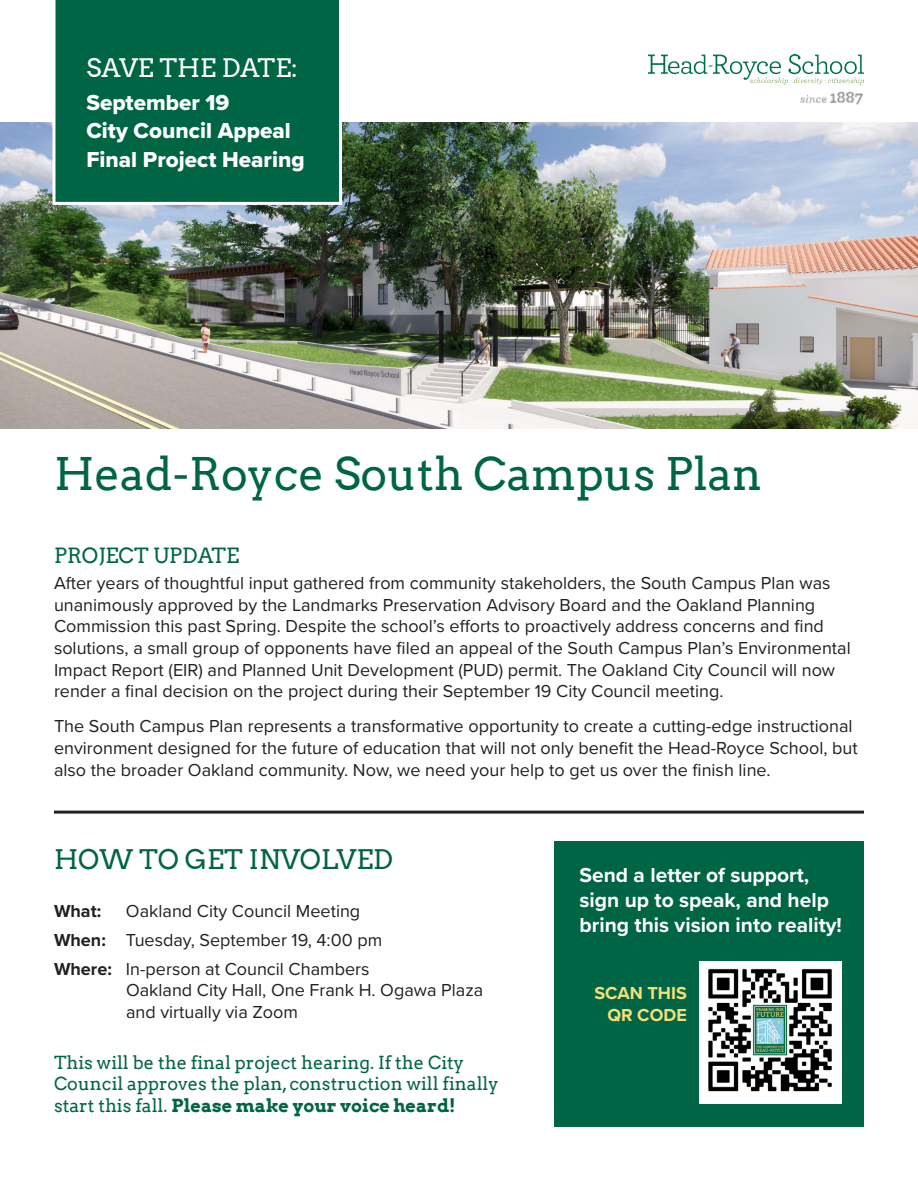
<style>
.page{position:relative;width:918px;height:1188px;background:#fff}
.page>*{position:absolute;margin:0;border:0;box-sizing:border-box;transform-origin:0 0}
.t1{font:45px "Arvo";color:#006544}
.Paragraph_Style_3{font:27px "Arvo";color:#006544}
.t2{font:25.5px "Arvo";color:#fff}
.t3{font:22.5px "Proxima Nova Extrabld";color:#fff}
.t4{font:700 21px/25.2px "Proxima Nova";color:#fff}
.Paragraph_Style_3-2{font:21px "Arvo";color:#006544}
.t5{font:18px/21.6px "Proxima Nova";color:#231f20}
.Paragraph_Style_3-3{font:18px/21.6px "Arvo";color:#006544}
.t6{font:700 18px "Proxima Nova";color:#f6df7a}
.t7{font:700 18px "Proxima Nova";color:#231f20}
.s1{font-weight:700}
</style>
<div class="page">
<div style="left:554px;top:841px;width:310px;height:286px;background:#006544"></div>
<img style="left:648px;top:54px;width:216px;height:50px">
<img style="left:0;top:122px;width:918px;height:306px">
<div style="left:52px;top:0;width:290px;height:205px;background:#006544"></div>
<div style="left:699px;top:961px;width:143px;height:143px;background:#fff"></div>
<img style="left:708px;top:968px;width:124px;height:124px">
<hr style="left:54px;top:811px;width:810px;height:3px;background:#231f20">
<p class="t2" style="left:86px;top:52px;width:213px">SAVE THE DATE:</p>
<p class="t3" style="left:86px;top:86px;width:145px">September 19</p>
<p class="t3" style="left:86px;top:114px;width:206px">City Council Appeal</p>
<p class="t3" style="left:86px;top:143px;width:220px">Final Project Hearing</p>
<p class="t1" style="left:54px;top:447px;width:710px">Head-Royce South Campus Plan</p>
<p class="Paragraph_Style_3-2" style="left:54px;top:543px;width:187px">PROJECT UPDATE</p>
<p class="t5" style="left:54px;top:572px;width:798px">After years of thoughtful input gathered from community stakeholders, the South Campus Plan was unanimously approved by the Landmarks Preservation Advisory Board and the Oakland Planning Commission this past Spring. Despite the school’s efforts to proactively address concerns and find solutions, a small group of opponents have filed an appeal of the South Campus Plan’s Environmental Impact Report (EIR) and Planned Unit Development (PUD) permit. The Oakland City Council will now render a final decision on the project during their September 19 City Council meeting.</p>
<p class="t5" style="left:54px;top:715px;width:805px">The South Campus Plan represents a transformative opportunity to create a cutting-edge instructional environment designed for the future of education that will not only benefit the Head-Royce School, but also the broader Oakland community. Now, we need your help to get us over the finish line.</p>
<p class="Paragraph_Style_3" style="left:54px;top:843px;width:341px">HOW TO GET INVOLVED</p>
<p class="t7" style="left:54px;top:897px;width:49px">What:</p>
<p class="t5" style="left:126px;top:899px;width:236px">Oakland City Council Meeting</p>
<p class="t5" style="left:54px;top:928px;width:330px"><span class="s1">When:</span> Tuesday, September 19, 4:00 pm</p>
<p class="t5" style="left:126px;top:957px;width:359px;text-indent:-72px"><span class="s1">Where:</span> In-person at Council Chambers<br>Oakland City Hall, One Frank H. Ogawa Plaza and virtually via Zoom</p>
<p class="Paragraph_Style_3-3" style="left:54px;top:1052px;width:446px">This will be the final project hearing. If the City<br>Council approves the plan, construction will finally start this fall. <span class="s1">Please make your voice heard!</span></p>
<p class="t4" style="left:580px;top:862px;width:264px">Send a letter of support, sign up to speak, and help bring this vision into reality!</p>
<p class="t6" style="left:594px;top:980px;width:94px">SCAN THIS</p>
<p class="t6" style="left:607px;top:1001px;width:81px">QR CODE</p>
</div>
